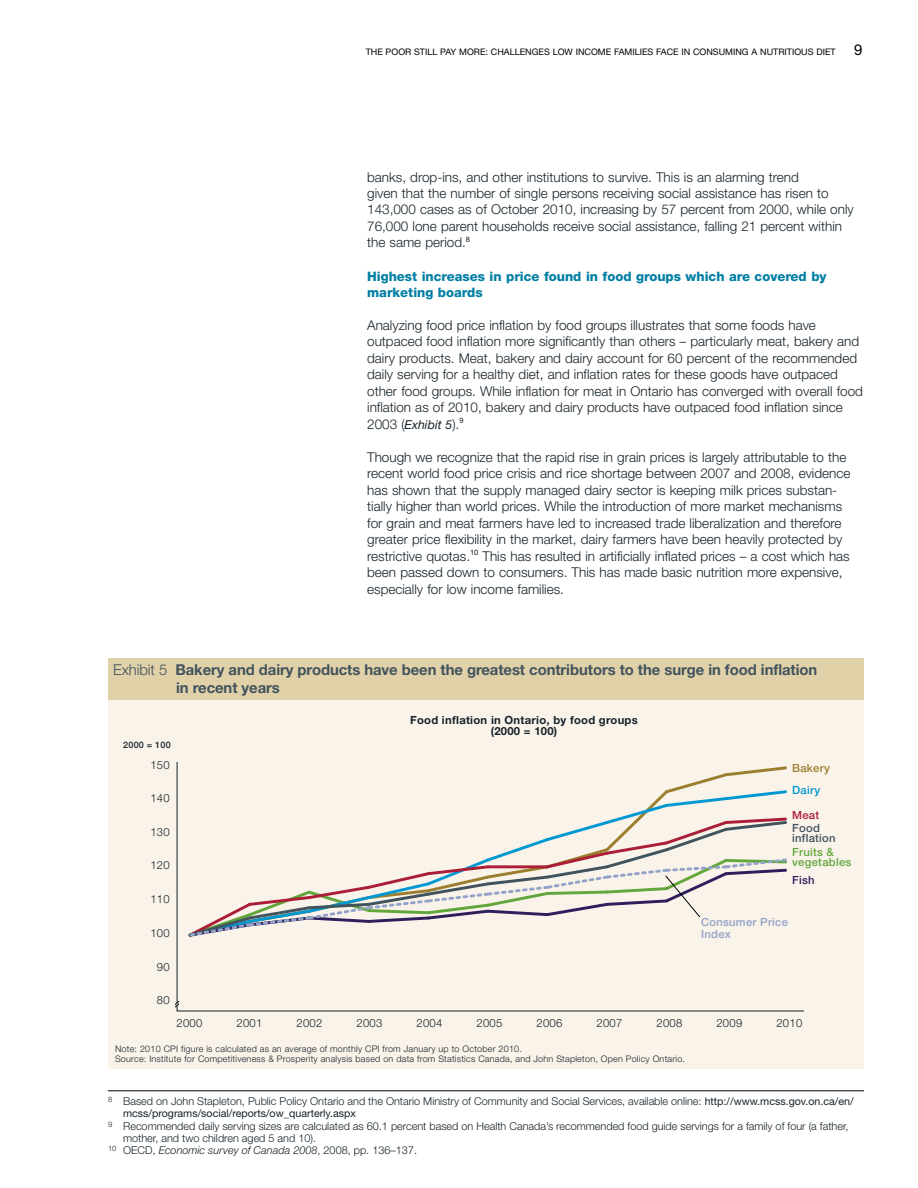
<style>
.page{position:relative;width:918px;height:1188px;background:#fff}
.page>*{position:absolute;margin:0;border:0;box-sizing:border-box;transform-origin:0 0}
.t1{font:700 15px/18px "Helvetica Neue";letter-spacing:-.005em;color:#41535d}
.t2{font:300 13.5px/16.5px "Helvetica Neue";color:#162229}
.t3{font:800 13.05px/16.5px "Helvetica Neue";color:#007ea4}
.t4{font:italic 12.3px "Helvetica Neue";color:#162229}
.t5{font:300 11.25px "Helvetica Neue";letter-spacing:.025em;color:#162229}
.t6{font:700 11.25px/11.1px "Helvetica Neue";letter-spacing:.025em;color:#162229;text-align:center}
.t7{font:500 11.25px/11.1px "Helvetica Neue";letter-spacing:.025em;color:#92a2c8}
.t8{font:500 11.25px/10.1px "Helvetica Neue";letter-spacing:.025em;color:#62a73b}
.t9{font:500 11.25px/10.1px "Helvetica Neue";letter-spacing:.025em;color:#41535d}
.t10{font:500 11.25px "Helvetica Neue";letter-spacing:.025em;color:#9b7e2e}
.t11{font:500 11.25px "Helvetica Neue";letter-spacing:.025em;color:#0098d2}
.t12{font:500 11.25px "Helvetica Neue";color:#2f1e5c}
.t13{font:500 11.25px "Helvetica Neue";color:#ab1e38}
.t14{font:300 10.8px "Helvetica Neue";color:#162229}
.t15{font:italic 300 10.8px "Helvetica Neue";color:#162229}
.t16{font:10.65px "Helvetica Neue";color:#162229}
.t17{font:300 9px/9.8px "Helvetica Neue";letter-spacing:.025em;color:#162229}
.t18{font:9px "Helvetica Neue";color:#000}
.t19{font:500 9px "Helvetica Neue";letter-spacing:.025em;color:#162229}
.s1{font-size:15px}
.s2{font-weight:300;font-style:normal;font-size:13.5px}
.s3{font-weight:300}
.s4{font-weight:400;font-size:10.65px}
.s5{font-style:normal}
</style>
<div class="page">
<hr style="left:108px;top:1091px;width:756px;height:1px;background:#000">
<div style="left:108px;top:659px;width:756px;height:410px;background:#f9f3ea"></div>
<div style="left:108px;top:659px;width:756px;height:41px;background:#e1d1a9"></div>
<hr style="left:177px;top:762px;width:1px;height:241px;background:#162229">
<svg style="left:175px;top:1001px;width:629px;height:10px"></svg>
<svg style="left:188px;top:766px;width:599px;height:171px"></svg>
<p class="t18" style="left:366px;top:47px;width:498px">THE POOR STILL PAY MORE: CHALLENGES LOW INCOME FAMILIES FACE IN CONSUMING A NUTRITIOUS DIET <span class="s1">9</span></p>
<p class="t2" style="left:367px;top:168px;width:488px">banks, drop-ins, and other institutions to survive. This is an alarming trend<br>given that the number of single persons receiving social assistance has risen to 143,000 cases as of October 2010, increasing by 57 percent from 2000, while only 76,000 lone parent households receive social assistance, falling 21 percent within the same period.<sup>8</sup></p>
<p class="t3" style="left:367px;top:268px;width:461px">Highest increases in price found in food groups which are covered by marketing boards</p>
<p class="t2" style="left:367px;top:317px;width:497px">Analyzing food price inflation by food groups illustrates that some foods have outpaced food inflation more significantly than others – particularly meat, bakery and dairy products. Meat, bakery and dairy account for 60 percent of the recommended daily serving for a healthy diet, and inflation rates for these goods have outpaced other food groups. While inflation for meat in Ontario has converged with overall food inflation as of 2010, bakery and dairy products have outpaced food inflation since</p>
<p class="t4" style="left:367px;top:417px;width:98px"><span class="s2">2003 (</span>Exhibit 5<span class="s2">).</span><sup>9</sup></p>
<p class="t2" style="left:367px;top:449px;width:485px">Though we recognize that the rapid rise in grain prices is largely attributable to the recent world food price crisis and rice shortage between 2007 and 2008, evidence has shown that the supply managed dairy sector is keeping milk prices substan&shy;tially higher than world prices. While the introduction of more market mechanisms for grain and meat farmers have led to increased trade liberalization and therefore greater price flexibility in the market, dairy farmers have been heavily protected by restrictive quotas.<sup>10</sup> This has resulted in artificially inflated prices – a cost which has been passed down to consumers. This has made basic nutrition more expensive, especially for low income families.</p>
<p class="t1" style="left:176px;top:661px;width:643px;text-indent:-63px"><span class="s3">Exhibit 5</span> Bakery and dairy products have been the greatest contributors to the surge in food inflation in recent years</p>
<p class="t19" style="left:123px;top:740px;width:49px">2000 = 100</p>
<p class="t5" style="left:150px;top:758px;width:21px">150</p>
<p class="t5" style="left:150px;top:791px;width:21px">140</p>
<p class="t5" style="left:150px;top:825px;width:21px">130</p>
<p class="t5" style="left:150px;top:859px;width:21px">120</p>
<p class="t5" style="left:150px;top:892px;width:21px">110</p>
<p class="t5" style="left:150px;top:926px;width:21px">100</p>
<p class="t5" style="left:157px;top:960px;width:14px">90</p>
<p class="t5" style="left:157px;top:993px;width:14px">80</p>
<p class="t6" style="left:410px;top:714px;width:229px">Food inflation in Ontario, by food groups (2000 = 100)</p>
<p class="t10" style="left:792px;top:761px;width:39px">Bakery</p>
<p class="t11" style="left:792px;top:784px;width:30px">Dairy</p>
<p class="t13" style="left:792px;top:808px;width:29px">Meat</p>
<p class="t9" style="left:792px;top:822px;width:45px">Food inflation</p>
<p class="t8" style="left:792px;top:847px;width:61px">Fruits &amp; vegetables</p>
<p class="t12" style="left:792px;top:873px;width:24px">Fish</p>
<p class="t7" style="left:701px;top:917px;width:89px">Consumer Price<br>Index</p>
<p class="t5" style="left:177px;top:1016px;width:27px">2000</p>
<p class="t5" style="left:237px;top:1016px;width:27px">2001</p>
<p class="t5" style="left:297px;top:1016px;width:27px">2002</p>
<p class="t5" style="left:357px;top:1016px;width:27px">2003</p>
<p class="t5" style="left:417px;top:1016px;width:27px">2004</p>
<p class="t5" style="left:477px;top:1016px;width:27px">2005</p>
<p class="t5" style="left:536px;top:1016px;width:27px">2006</p>
<p class="t5" style="left:596px;top:1016px;width:27px">2007</p>
<p class="t5" style="left:656px;top:1016px;width:27px">2008</p>
<p class="t5" style="left:716px;top:1016px;width:27px">2009</p>
<p class="t5" style="left:776px;top:1016px;width:27px">2010</p>
<p class="t17" style="left:115px;top:1044px;width:572px">Note: 2010 CPI figure is calculated as an average of monthly CPI from January up to October 2010.<br>Source: Institute for Competitiveness &amp; Prosperity analysis based on data from Statistics Canada, and John Stapleton, Open Policy Ontario.</p>
<p class="t14" style="left:108px;top:1094px;width:747px"><sup>8</sup> Based on John Stapleton, Public Policy Ontario and the Ontario Ministry of Community and Social Services, available online: <span class="s4">http://www.mcss.gov.on.ca/en/</span></p>
<p class="t16" style="left:123px;top:1107px;width:234px">mcss/programs/social/reports/ow_quarterly.aspx</p>
<p class="t14" style="left:108px;top:1119px;width:742px"><sup>9</sup> Recommended daily serving sizes are calculated as 60.1 percent based on Health Canada’s recommended food guide servings for a family of four (a father,</p>
<p class="t14" style="left:123px;top:1131px;width:195px">mother, and two children aged 5 and 10).</p>
<p class="t15" style="left:108px;top:1144px;width:311px"><sup>10</sup> <span class="s5">OECD,</span> Economic survey of Canada 2008<span class="s5">, 2008, pp. 136–137.</span></p>
</div>
